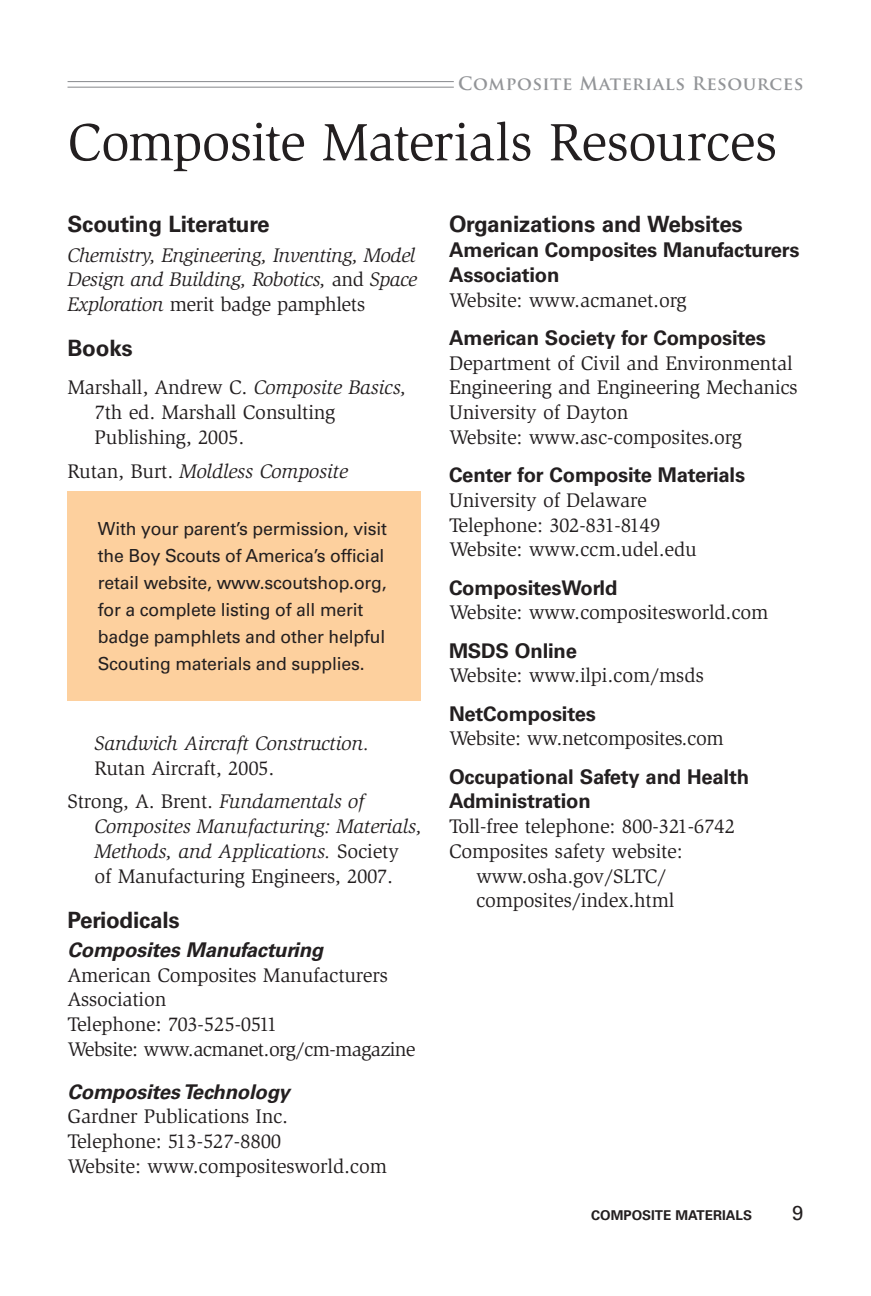
<style>
.page{position:relative;width:871px;height:1296px;background:#fff}
.page>*{position:absolute;margin:0;border:0;box-sizing:border-box;transform-origin:0 0}
._1{font:54px "Slimbach Std";letter-spacing:-.02em;color:#231f20}
._3{font:700 22.5px "Univers LT Std";letter-spacing:-.01em;color:#231f20}
.Paragraph_-_hanging{font:700 22.5px "Univers LT Std";letter-spacing:-.01em;color:#231f20}
.Paragraph_-_no_inden{font:20.25px/24.8px "Slimbach Std";letter-spacing:-.01em;color:#231f20}
.Paragraph_-_hanging-2{font:italic 20.25px/24.8px "Slimbach Std";letter-spacing:-.01em;color:#231f20}
.Paragraph_-_hanging-3{font:20.25px/24.8px "Slimbach Std";letter-spacing:-.01em;color:#231f20}
.Paragraph_-_no_inden-2{font:700 20.25px/24.8px "Univers LT Std";letter-spacing:-.01em;color:#231f20}
.Paragraph_-_no_inden-3{font:italic 20.25px/24.8px "Slimbach Std";letter-spacing:-.02em;color:#231f20;text-align:justify}
.Paragraph_-_no_inden-4{font:italic 700 20.25px "Univers LT Std";letter-spacing:-.01em;color:#231f20}
.Paragraph_-_no_inden-5{font:20.25px "Slimbach Std";letter-spacing:-.03em;color:#231f20}
.t1{font:20.25px "Univers LT Std";color:#231f20}
.t2{font:18px/27px "Univers LT Std";letter-spacing:-.01em;color:#231f20}
.t3{font:700 18px "Trajan Pro";letter-spacing:.03em;color:#939598}
.t4{font:700 13.5px "Univers LT Std";color:#231f20}
.s1{color:#fff}
.s2{font-style:normal}
.s3{font-style:italic}
</style>
<div class="page">
<hr style="left:68px;top:87px;width:734px;height:1px;background:#939598">
<hr style="left:68px;top:81px;width:735px;height:1px;background:#939598">
<div style="left:454px;top:68px;width:349px;height:31px;background:#fff"></div>
<div style="left:68px;top:491px;width:353px;height:210px;background:#fdd09e"></div>
<p class="t3" style="left:453px;top:72px;width:352px"><span class="s1">.</span>Composite Materials Resources</p>
<p class="_1" style="left:68px;top:111px;width:711px">Composite Materials Resources</p>
<p class="_3" style="left:68px;top:211px;width:204px">Scouting Literature</p>
<p class="Paragraph_-_no_inden-3" style="left:68px;top:243px;width:351px">Chemistry, Engineering, Inventing, Model Design and Building, Robotics, <span class="s2">and</span> Space Exploration <span class="s2">merit badge pamphlets</span></p>
<p class="_3" style="left:68px;top:335px;width:67px">Books</p>
<p class="Paragraph_-_hanging-3" style="left:94px;top:375px;width:313px;text-indent:-27px">Marshall, Andrew C. <span class="s3">Composite Basics,<br></span>7th ed. Marshall Consulting<br>Publishing, 2005.</p>
<p class="Paragraph_-_hanging-2" style="left:68px;top:459px;width:282px"><span class="s2">Rutan, Burt.</span> Moldless Composite</p>
<p class="t2" style="left:98px;top:515px;width:291px">With your parent’s permission, visit the Boy Scouts of America’s official retail website, www.scoutshop.org, for a complete listing of all merit badge pamphlets and other helpful Scouting materials and supplies.</p>
<p class="Paragraph_-_hanging-2" style="left:94px;top:731px;width:276px">Sandwich Aircraft Construction.<br><span class="s2">Rutan Aircraft, 2005.</span></p>
<p class="Paragraph_-_hanging-2" style="left:94px;top:789px;width:329px;text-indent:-27px"><span class="s2">Strong, A. Brent.</span> Fundamentals of Composites Manufacturing: Materials, Methods, and Applications. <span class="s2">Society<br>of Manufacturing Engineers, 2007.</span></p>
<p class="_3" style="left:68px;top:907px;width:114px">Periodicals</p>
<p class="Paragraph_-_no_inden-4" style="left:68px;top:938px;width:257px">Composites Manufacturing</p>
<p class="Paragraph_-_no_inden" style="left:68px;top:963px;width:322px">American Composites Manufacturers<br>Association</p>
<p class="Paragraph_-_no_inden" style="left:68px;top:1012px;width:211px">Telephone: 703-525-0511</p>
<p class="Paragraph_-_no_inden-5" style="left:68px;top:1038px;width:350px">Website: www.acmanet.org/cm-magazine</p>
<p class="Paragraph_-_no_inden-4" style="left:68px;top:1080px;width:224px">Composites Technology</p>
<p class="Paragraph_-_no_inden" style="left:68px;top:1104px;width:222px">Gardner Publications Inc.</p>
<p class="Paragraph_-_no_inden" style="left:68px;top:1129px;width:215px">Telephone: 513-527-8800</p>
<p class="Paragraph_-_hanging-3" style="left:68px;top:1154px;width:321px">Website: www.compositesworld.com</p>
<p class="Paragraph_-_hanging" style="left:449px;top:211px;width:295px">Organizations and Websites</p>
<p class="Paragraph_-_no_inden-2" style="left:449px;top:238px;width:352px">American Composites Manufacturers<br>Association</p>
<p class="Paragraph_-_no_inden" style="left:449px;top:288px;width:239px">Website: www.acmanet.org</p>
<p class="Paragraph_-_no_inden-2" style="left:449px;top:326px;width:318px">American Society for Composites</p>
<p class="Paragraph_-_no_inden" style="left:449px;top:351px;width:350px">Department of Civil and Environmental<br>Engineering and Engineering Mechanics</p>
<p class="Paragraph_-_no_inden" style="left:449px;top:400px;width:181px">University of Dayton</p>
<p class="Paragraph_-_no_inden" style="left:449px;top:425px;width:294px">Website: www.asc-composites.org</p>
<p class="Paragraph_-_no_inden-2" style="left:449px;top:463px;width:298px">Center for Composite Materials</p>
<p class="Paragraph_-_no_inden" style="left:449px;top:488px;width:199px">University of Delaware</p>
<p class="Paragraph_-_no_inden" style="left:449px;top:513px;width:213px">Telephone: 302-831-8149</p>
<p class="Paragraph_-_no_inden" style="left:449px;top:537px;width:249px">Website: www.ccm.udel.edu</p>
<p class="Paragraph_-_no_inden-2" style="left:449px;top:575px;width:170px">CompositesWorld</p>
<p class="Paragraph_-_hanging-3" style="left:449px;top:600px;width:321px">Website: www.compositesworld.com</p>
<p class="Paragraph_-_no_inden-2" style="left:449px;top:638px;width:129px">MSDS Online</p>
<p class="Paragraph_-_no_inden" style="left:449px;top:663px;width:256px">Website: www.ilpi.com/msds</p>
<p class="Paragraph_-_no_inden-2" style="left:449px;top:701px;width:148px">NetComposites</p>
<p class="Paragraph_-_no_inden" style="left:449px;top:726px;width:276px">Website: ww.netcomposites.com</p>
<p class="Paragraph_-_no_inden-2" style="left:449px;top:764px;width:301px">Occupational Safety and Health<br>Administration</p>
<p class="Paragraph_-_no_inden" style="left:449px;top:814px;width:288px">Toll-free telephone: 800-321-6742</p>
<p class="Paragraph_-_hanging-3" style="left:449px;top:839px;width:235px;text-align:center">Composites safety website: www.osha.gov/SLTC/</p>
<p class="Paragraph_-_hanging-3" style="left:476px;top:888px;width:200px">composites/index.html</p>
<p class="t4" style="left:591px;top:1207px;width:162px">COMPOSITE MATERIALS</p>
<p class="t1" style="left:792px;top:1200px;width:13px">9</p>
</div>
